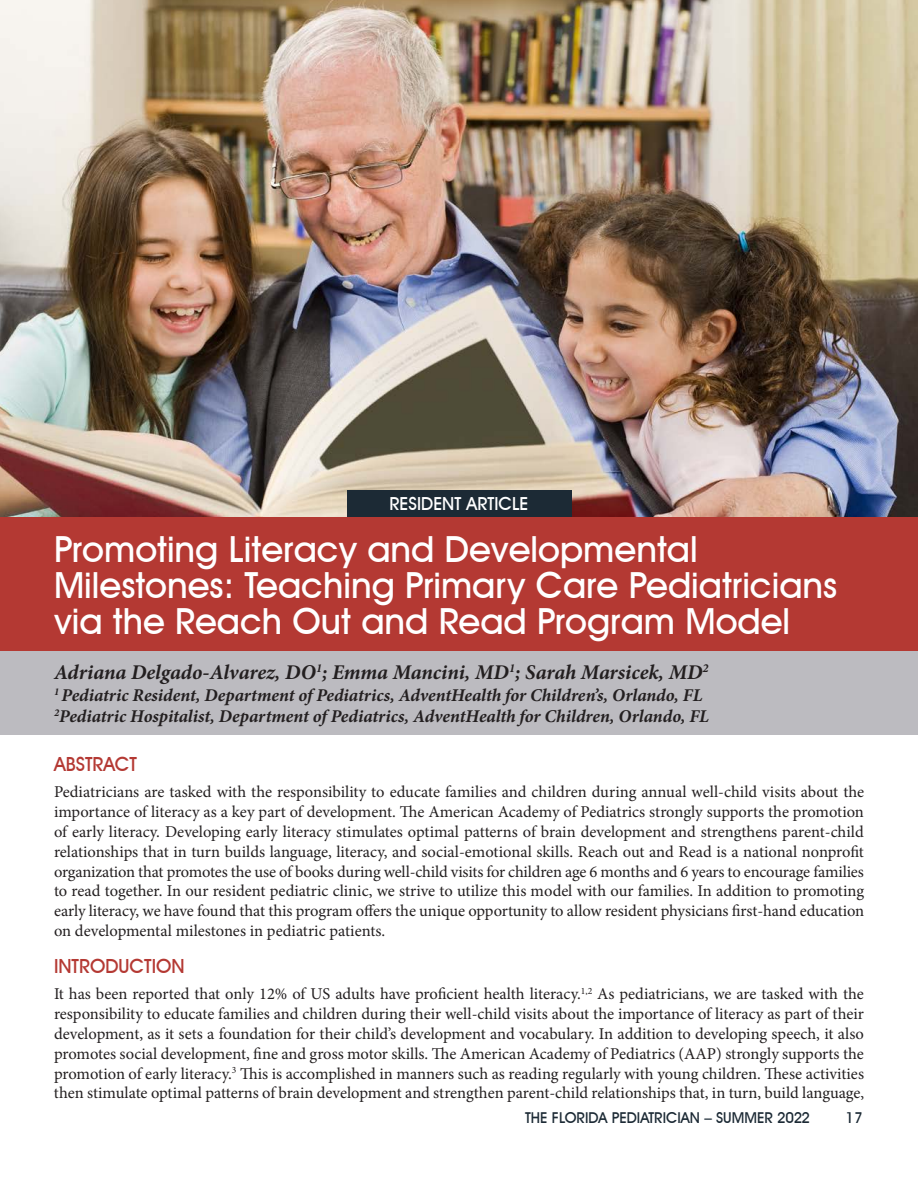
<style>
.page{position:relative;width:918px;height:1188px;background:#fff}
.page>*{position:absolute;margin:0;border:0;box-sizing:border-box;transform-origin:0 0}
.Article_Title{font:500 36px/36px "Avant Garde IT Cby BT";color:#fff}
.t1{font:italic 700 21px "Minion Pro";letter-spacing:-.005em;color:#231f20}
.Block_Header{font:500 19.5px "Avant Garde IT Cby BT";color:#b43933}
.t2{font:italic 700 18px/21.6px "Minion Pro";color:#231f20}
.Article_Title-2{font:500 18px "Avant Garde IT Cby BT";color:#fff}
.t3{font:16.5px/19.8px "Minion Pro";color:#231f20;text-align:justify}
.t4{font:500 15px "Avant Garde IT Cby BT";color:#1c2a35}
</style>
<div class="page">
<img style="left:0;top:0;width:918px;height:517px">
<div style="left:0;top:517px;width:918px;height:135px;background:#b43933"></div>
<div style="left:0;top:652px;width:918px;height:83px;background:#bcbbc0"></div>
<div style="left:347px;top:490px;width:224px;height:27px;background:#1c2a35"></div>
<p class="Article_Title-2" style="left:389px;top:493px;width:141px">RESIDENT ARTICLE</p>
<p class="Article_Title" style="left:54px;top:531px;width:785px">Promoting Literacy and Developmental<br>Milestones: Teaching Primary Care Pediatricians via the Reach Out and Read Program Model</p>
<p class="t1" style="left:54px;top:657px;width:656px">Adriana Delgado-Alvarez, DO<sup>1</sup>; Emma Mancini, MD<sup>1</sup>; Sarah Marsicek, MD<sup>2</sup></p>
<p class="t2" style="left:54px;top:684px;width:657px"><sup>1</sup> Pediatric Resident, Department of Pediatrics, AdventHealth for Children’s, Orlando, FL<br><sup>2</sup>Pediatric Hospitalist, Department of Pediatrics, AdventHealth for Children, Orlando, FL</p>
<p class="Block_Header" style="left:54px;top:752px;width:85px">ABSTRACT</p>
<p class="t3" style="left:54px;top:782px;width:812px">Pediatricians are tasked with the responsibility to educate families and children during annual well-child visits about the importance of literacy as a key part of development. The American Academy of Pediatrics strongly supports the promotion of early literacy. Developing early literacy stimulates optimal patterns of brain development and strengthens parent-child relationships that in turn builds language, literacy, and social-emotional skills. Reach out and Read is a national nonprofit organization that promotes the use of books during well-child visits for children age 6 months and 6 years to encourage families to read together. In our resident pediatric clinic, we strive to utilize this model with our families. In addition to promoting early literacy, we have found that this program offers the unique opportunity to allow resident physicians first-hand education on developmental milestones in pediatric patients.</p>
<p class="Block_Header" style="left:54px;top:954px;width:132px">INTRODUCTION</p>
<p class="t3" style="left:54px;top:984px;width:812px">It has been reported that only 12% of US adults have proficient health literacy.<sup>1,2</sup> As pediatricians, we are tasked with the responsibility to educate families and children during their well-child visits about the importance of literacy as part of their development, as it sets a foundation for their child’s development and vocabulary. In addition to developing speech, it also promotes social development, fine and gross motor skills. The American Academy of Pediatrics (AAP) strongly supports the promotion of early literacy.<sup>3</sup> This is accomplished in manners such as reading regularly with young children. These activities then stimulate optimal patterns of brain development and strengthen parent-child relationships that, in turn, build language,</p>
<p class="t4" style="left:525px;top:1109px;width:286px">THE FLORIDA PEDIATRICIAN – SUMMER 2022</p>
<p class="t4" style="left:846px;top:1109px;width:19px">17</p>
</div>
